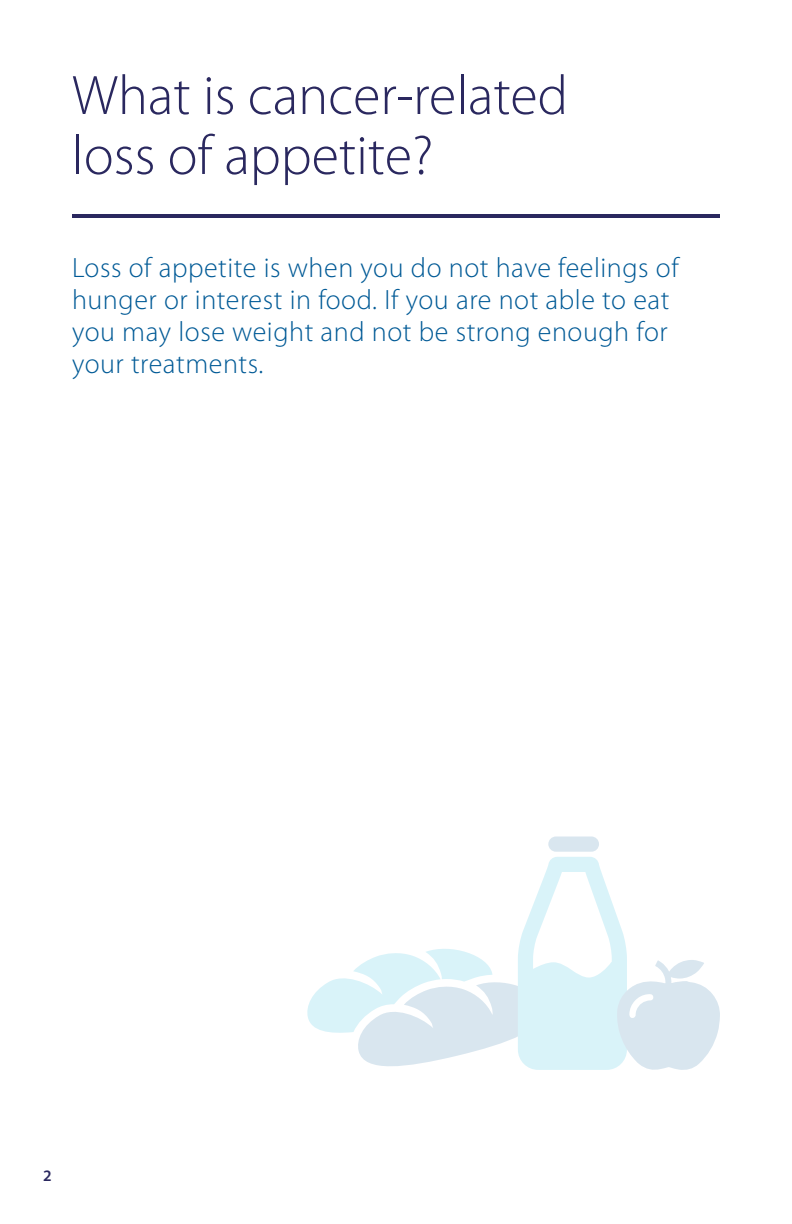
<style>
.page{position:relative;width:792px;height:1224px;background:#fff}
.page>*{position:absolute;margin:0;border:0;box-sizing:border-box;transform-origin:0 0}
.t1{font:300 56px/60px "Myriad Pro";color:#2a285f}
.t2{font:300 28px/32px "Myriad Pro";letter-spacing:.02em;color:#005a96}
.t3{font:600 16px "Myriad Pro";color:#2a285f}
</style>
<div class="page">
<hr style="left:72px;top:214px;width:648px;height:4px;background:#2a285f">
<div style="left:548px;top:836px;width:51px;height:16px;background:#d9e6ef;border-radius:8px"></div>
<svg style="left:307px;top:857px;width:413px;height:213px"></svg>
<h1 class="t1" style="left:72px;top:66px;width:498px">What is cancer-related loss of appetite?</h1>
<p class="t2" style="left:72px;top:252px;width:608px">Loss of appetite is when you do not have feelings of hunger or interest in food. If you are not able to eat you may lose weight and not be strong enough for your treatments.</p>
<p class="t3" style="left:43px;top:1167px;width:10px">2</p>
</div>
